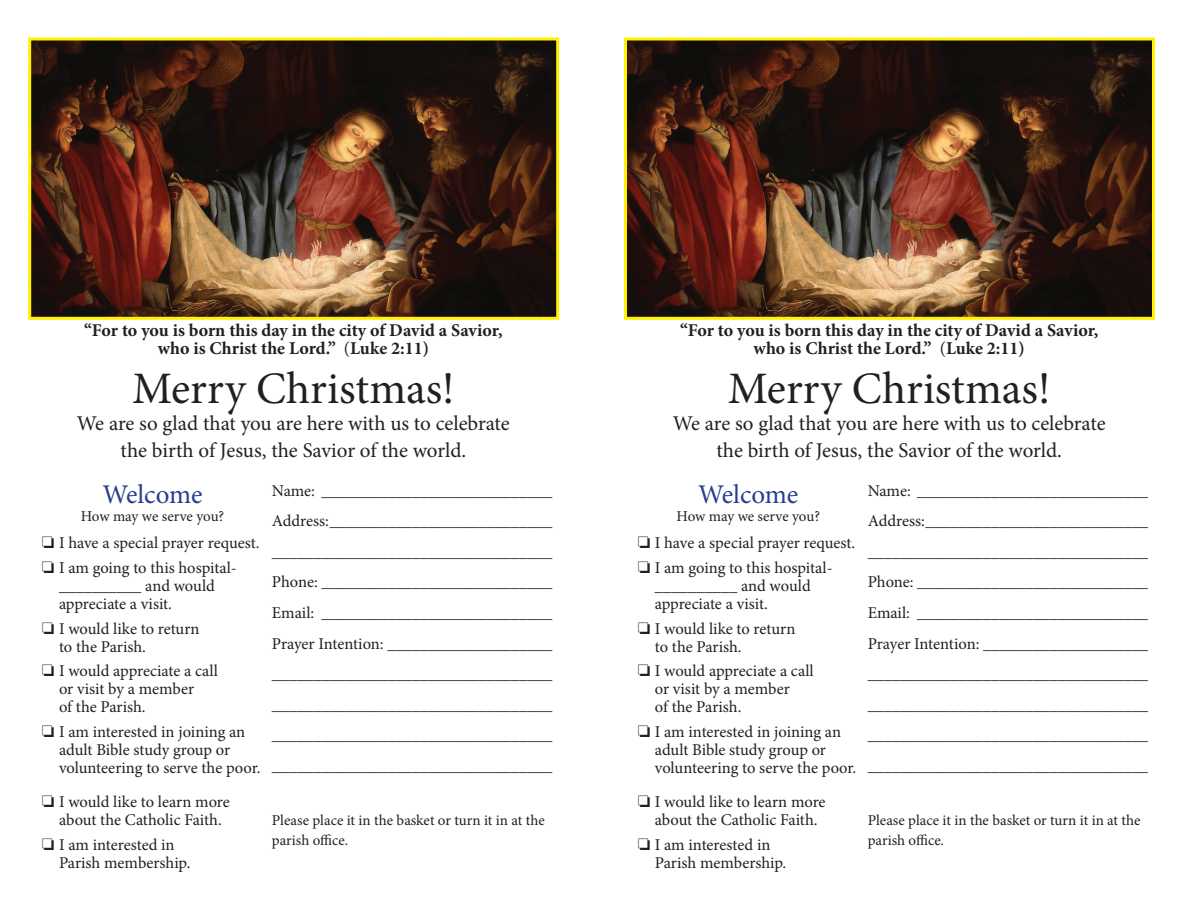
<style>
.page{position:relative;width:1188px;height:918px;background:#fff}
.page>*{position:absolute;margin:0;border:0;box-sizing:border-box;transform-origin:0 0}
.t1{font:45px "Minion Pro";color:#231f20}
.t2{font:27px "Minion Pro";letter-spacing:-.005em;color:#253f8e}
.t3{font:21px/27px "Minion Pro";letter-spacing:-.005em;color:#231f20;text-align:center}
.t4{font:700 18px/18px "Minion Pro";color:#231f20;text-align:center}
.t5{font:16.5px/30.6px "Minion Pro";letter-spacing:-.005em;color:#231f20}
.t6{font:15px/19.8px "Minion Pro";letter-spacing:-.005em;color:#231f20}
.s1{font-weight:400}
</style>
<div class="page">
<img style="left:628px;top:42px;width:523px;height:274px">
<div style="left:624px;top:38px;width:531px;height:282px;border:3px solid #fff101"></div>
<img style="left:32px;top:42px;width:523px;height:274px">
<div style="left:28px;top:38px;width:531px;height:282px;border:3px solid #fff101"></div>
<p class="t4" style="left:84px;top:321px;width:420px">“For to you is born this day in the city of David a Savior, who is Christ the Lord.” <span class="s1">(</span>Luke 2:11)</p>
<h1 class="t1" style="left:132px;top:359px;width:324px">Merry Christmas!</h1>
<p class="t3" style="left:77px;top:410px;width:434px">We are so glad that you are here with us to celebrate the birth of Jesus, the Savior of the world.</p>
<h2 class="t2" style="left:103px;top:476px;width:102px">Welcome</h2>
<p class="t6" style="left:81px;top:507px;width:145px">How may we serve you?</p>
<p class="t5" style="left:42px;top:531px;width:219px;line-height:24.8px">❏ I have a special prayer request. ❏ I am going to this hospital-</p>
<p class="t5" style="left:59px;top:577px;width:157px;line-height:18px">__________ and would appreciate a visit.</p>
<p class="t5" style="left:59px;top:619px;width:142px;line-height:18px;text-indent:-17px">❏ I would like to return to the Parish.</p>
<p class="t5" style="left:59px;top:662px;width:160px;line-height:18px;text-indent:-17px">❏ I would appreciate a call or visit by a member<br>of the Parish.</p>
<p class="t5" style="left:59px;top:723px;width:203px;line-height:18px;text-indent:-17px">❏ I am interested in joining an adult Bible study group or volunteering to serve the poor.</p>
<p class="t5" style="left:42px;top:793px;width:189px;line-height:18px;text-align:center">❏ I would like to learn more about the Catholic Faith.</p>
<p class="t5" style="left:59px;top:835px;width:133px;line-height:18px;text-indent:-17px">❏ I am interested in<br>Parish membership.</p>
<p class="t5" style="left:272px;top:475px;width:282px;text-align:justify">Name: ____________________________ Address:___________________________ __________________________________ Phone: ____________________________ Email: ____________________________ Prayer Intention: ____________________ __________________________________ __________________________________ __________________________________ __________________________________</p>
<p class="t6" style="left:272px;top:811px;width:274px">Please place it in the basket or turn it in at the parish office.</p>
<p class="t4" style="left:680px;top:321px;width:420px">“For to you is born this day in the city of David a Savior, who is Christ the Lord.” <span class="s1">(</span>Luke 2:11)</p>
<h1 class="t1" style="left:728px;top:359px;width:324px">Merry Christmas!</h1>
<p class="t3" style="left:673px;top:410px;width:434px">We are so glad that you are here with us to celebrate the birth of Jesus, the Savior of the world.</p>
<h2 class="t2" style="left:698px;top:476px;width:102px">Welcome</h2>
<p class="t6" style="left:677px;top:507px;width:145px">How may we serve you?</p>
<p class="t5" style="left:638px;top:531px;width:219px;line-height:24.8px">❏ I have a special prayer request. ❏ I am going to this hospital-</p>
<p class="t5" style="left:655px;top:577px;width:157px;line-height:18px">__________ and would appreciate a visit.</p>
<p class="t5" style="left:655px;top:619px;width:142px;line-height:18px;text-indent:-17px">❏ I would like to return to the Parish.</p>
<p class="t5" style="left:655px;top:662px;width:160px;line-height:18px;text-indent:-17px">❏ I would appreciate a call or visit by a member<br>of the Parish.</p>
<p class="t5" style="left:655px;top:723px;width:203px;line-height:18px;text-indent:-17px">❏ I am interested in joining an adult Bible study group or volunteering to serve the poor.</p>
<p class="t5" style="left:638px;top:793px;width:189px;line-height:18px;text-align:center">❏ I would like to learn more about the Catholic Faith.</p>
<p class="t5" style="left:655px;top:835px;width:133px;line-height:18px;text-indent:-17px">❏ I am interested in<br>Parish membership.</p>
<p class="t5" style="left:868px;top:475px;width:282px;text-align:justify">Name: ____________________________ Address:___________________________ __________________________________ Phone: ____________________________ Email: ____________________________ Prayer Intention: ____________________ __________________________________ __________________________________ __________________________________ __________________________________</p>
<p class="t6" style="left:868px;top:811px;width:274px">Please place it in the basket or turn it in at the parish office.</p>
</div>
